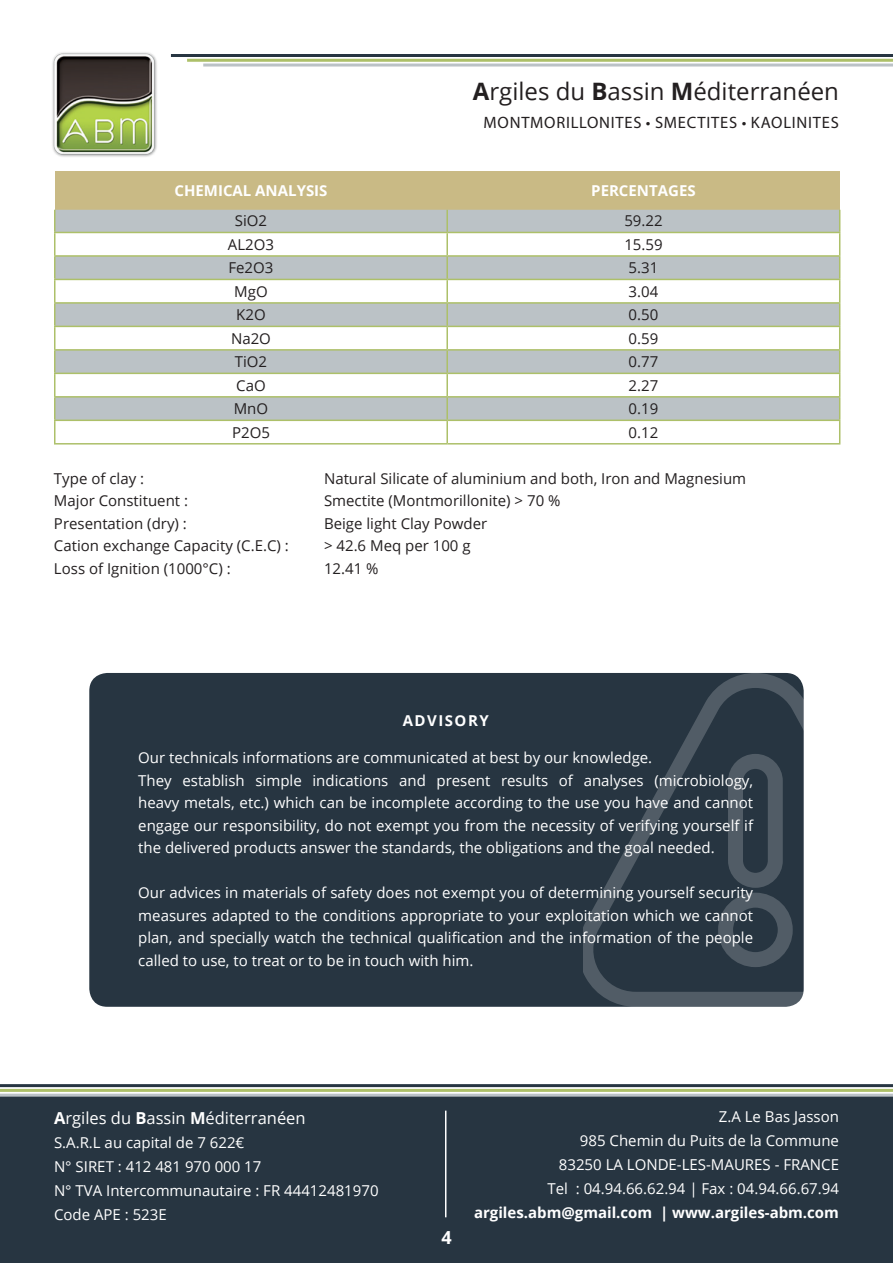
<style>
.page{position:relative;width:893px;height:1263px;background:#fff}
.page>*{position:absolute;margin:0;border:0;box-sizing:border-box;transform-origin:0 0}
.t1{font:24px "Open Sans";color:#231f20}
.t2{font:700 18px "Open Sans";color:#fff}
.t3{font:16.5px "Myriad Pro";letter-spacing:.045em;color:#231f20}
.t4{font:16.5px "Open Sans";color:#fff}
.t5{font:15px/22.5px "Open Sans";color:#fff}
.t6{font:15px "Open Sans";color:#231f20}
.t7{font:700 15px "Open Sans";color:#fff}
.t8{font:700 15px "Open Sans";letter-spacing:.1em;color:#fff}
.s1{font-weight:700}
</style>
<div class="page">
<div style="left:0;top:1094px;width:893px;height:169px;background:#273541"></div>
<hr style="left:0;top:1084px;width:893px;height:3px;background:#273541">
<hr style="left:0;top:1089px;width:893px;height:3px;background:#adc069">
<hr style="left:0;top:1094px;width:893px;height:3px;background:#bbc2c6">
<hr style="left:445px;top:1110px;width:1px;height:107px;background:#fff">
<img style="left:52px;top:52px;width:105px;height:105px">
<hr style="left:171px;top:54px;width:722px;height:3px;background:#273541">
<hr style="left:187px;top:59px;width:706px;height:3px;background:#adc069">
<hr style="left:203px;top:64px;width:690px;height:3px;background:#bbc2c6">
<div style="left:89px;top:673px;width:715px;height:334px;background:#273541;border-radius:18px"></div>
<div style="left:55px;top:171px;width:392px;height:39px;background:#c9ba85"></div>
<div style="left:447px;top:171px;width:393px;height:39px;background:#c9ba85"></div>
<svg style="left:56px;top:210px;width:783px;height:210px;fill:#bbc2c6"></svg>
<hr style="left:54px;top:210px;width:2px;height:22px;background:#adc069">
<hr style="left:446px;top:210px;width:2px;height:22px;background:#adc069">
<hr style="left:54px;top:232px;width:393px;height:1px;background:#adc069">
<hr style="left:54px;top:233px;width:2px;height:22px;background:#adc069">
<hr style="left:447px;top:232px;width:393px;height:1px;background:#adc069">
<hr style="left:446px;top:233px;width:2px;height:22px;background:#adc069">
<hr style="left:54px;top:255px;width:393px;height:2px;background:#adc069">
<hr style="left:54px;top:257px;width:2px;height:22px;background:#adc069">
<hr style="left:447px;top:255px;width:393px;height:2px;background:#adc069">
<hr style="left:446px;top:257px;width:2px;height:22px;background:#adc069">
<hr style="left:54px;top:279px;width:393px;height:1px;background:#adc069">
<hr style="left:54px;top:280px;width:2px;height:22px;background:#adc069">
<hr style="left:447px;top:279px;width:393px;height:1px;background:#adc069">
<hr style="left:446px;top:280px;width:2px;height:22px;background:#adc069">
<hr style="left:54px;top:302px;width:393px;height:2px;background:#adc069">
<hr style="left:54px;top:304px;width:2px;height:22px;background:#adc069">
<hr style="left:447px;top:302px;width:393px;height:2px;background:#adc069">
<hr style="left:446px;top:304px;width:2px;height:22px;background:#adc069">
<hr style="left:54px;top:326px;width:393px;height:1px;background:#adc069">
<hr style="left:54px;top:327px;width:2px;height:22px;background:#adc069">
<hr style="left:447px;top:326px;width:393px;height:1px;background:#adc069">
<hr style="left:446px;top:327px;width:2px;height:22px;background:#adc069">
<hr style="left:54px;top:349px;width:393px;height:2px;background:#adc069">
<hr style="left:54px;top:351px;width:2px;height:22px;background:#adc069">
<hr style="left:447px;top:349px;width:393px;height:2px;background:#adc069">
<hr style="left:446px;top:351px;width:2px;height:22px;background:#adc069">
<hr style="left:54px;top:373px;width:393px;height:1px;background:#adc069">
<hr style="left:54px;top:374px;width:2px;height:22px;background:#adc069">
<hr style="left:447px;top:373px;width:393px;height:1px;background:#adc069">
<hr style="left:446px;top:374px;width:2px;height:22px;background:#adc069">
<hr style="left:54px;top:396px;width:393px;height:2px;background:#adc069">
<hr style="left:54px;top:398px;width:2px;height:22px;background:#adc069">
<hr style="left:447px;top:396px;width:393px;height:2px;background:#adc069">
<hr style="left:446px;top:398px;width:2px;height:22px;background:#adc069">
<hr style="left:54px;top:420px;width:393px;height:1px;background:#adc069">
<hr style="left:54px;top:421px;width:2px;height:22px;background:#adc069">
<hr style="left:447px;top:420px;width:393px;height:1px;background:#adc069">
<hr style="left:446px;top:421px;width:2px;height:22px;background:#adc069">
<svg style="left:839px;top:210px;width:1px;height:233px"></svg>
<hr style="left:54px;top:443px;width:393px;height:1px;background:#adc069">
<hr style="left:447px;top:443px;width:393px;height:1px;background:#adc069">
<svg style="left:583px;top:673px;width:221px;height:334px"></svg>
<h1 class="t1" style="left:473px;top:75px;width:368px"><span class="s1">A</span>rgiles du <span class="s1">B</span>assin <span class="s1">M</span>éditerranéen</h1>
<p class="t3" style="left:484px;top:113px;width:357px">MONTMORILLONITES • SMECTITES • KAOLINITES</p>
<p class="t7" style="left:174px;top:180px;width:155px">CHEMICAL ANALYSIS</p>
<p class="t7" style="left:591px;top:180px;width:106px">PERCENTAGES</p>
<p class="t6" style="left:235px;top:211px;width:34px">SiO2</p>
<p class="t6" style="left:624px;top:211px;width:40px">59.22</p>
<p class="t6" style="left:228px;top:234px;width:48px">AL2O3</p>
<p class="t6" style="left:624px;top:234px;width:40px">15.59</p>
<p class="t6" style="left:228px;top:258px;width:46px">Fe2O3</p>
<p class="t6" style="left:629px;top:258px;width:31px">5.31</p>
<p class="t6" style="left:234px;top:281px;width:35px">MgO</p>
<p class="t6" style="left:629px;top:281px;width:31px">3.04</p>
<p class="t6" style="left:236px;top:305px;width:31px">K2O</p>
<p class="t6" style="left:629px;top:305px;width:31px">0.50</p>
<p class="t6" style="left:231px;top:328px;width:41px">Na2O</p>
<p class="t6" style="left:629px;top:328px;width:31px">0.59</p>
<p class="t6" style="left:235px;top:352px;width:34px">TiO2</p>
<p class="t6" style="left:629px;top:352px;width:31px">0.77</p>
<p class="t6" style="left:236px;top:375px;width:31px">CaO</p>
<p class="t6" style="left:629px;top:375px;width:31px">2.27</p>
<p class="t6" style="left:234px;top:399px;width:36px">MnO</p>
<p class="t6" style="left:629px;top:399px;width:31px">0.19</p>
<p class="t6" style="left:232px;top:422px;width:39px">P2O5</p>
<p class="t6" style="left:629px;top:422px;width:31px">0.12</p>
<p class="t6" style="left:54px;top:468px;width:92px">Type of clay :</p>
<p class="t6" style="left:324px;top:468px;width:424px">Natural Silicate of aluminium and both, Iron and Magnesium</p>
<p class="t6" style="left:54px;top:490px;width:136px">Major Constituent :</p>
<p class="t6" style="left:324px;top:490px;width:238px">Smectite (Montmorillonite) &gt; 70 %</p>
<p class="t6" style="left:54px;top:513px;width:134px">Presentation (dry) :</p>
<p class="t6" style="left:324px;top:513px;width:165px">Beige light Clay Powder</p>
<p class="t6" style="left:54px;top:535px;width:236px">Cation exchange Capacity (C.E.C) :</p>
<p class="t6" style="left:324px;top:535px;width:148px">&gt; 42.6 Meq per 100 g</p>
<p class="t6" style="left:54px;top:558px;width:178px">Loss of Ignition (1000°C) :</p>
<p class="t6" style="left:324px;top:558px;width:56px">12.41 %</p>
<p class="t8" style="left:403px;top:709px;width:88px">ADVISORY</p>
<p class="t5" style="left:138px;top:746px;width:616px">Our technicals informations are communicated at best by our knowledge.<br>They establish simple indications and present results of analyses (microbiology, heavy metals, etc.) which can be incomplete according to the use you have and cannot engage our responsibility, do not exempt you from the necessity of verifying yourself if the delivered products answer the standards, the obligations and the goal needed.</p>
<p class="t5" style="left:138px;top:881px;width:616px;text-align:justify">Our advices in materials of safety does not exempt you of determining yourself security measures adapted to the conditions appropriate to your exploitation which we cannot plan, and specially watch the technical qualification and the information of the people called to use, to treat or to be in touch with him.</p>
<p class="t4" style="left:54px;top:1106px;width:253px"><span class="s1">A</span>rgiles du <span class="s1">B</span>assin <span class="s1">M</span>éditerranéen</p>
<p class="t5" style="left:54px;top:1130px;width:326px;line-height:24px">S.A.R.L au capital de 7 622€<br>N° SIRET : 412 481 970 000 17<br>N° TVA Intercommunautaire : FR 44412481970<br>Code APE : 523E</p>
<p class="t2" style="left:441px;top:1225px;width:12px">4</p>
<p class="t5" style="left:547px;top:1104px;width:293px;line-height:24px;text-align:right">Z.A Le Bas Jasson<br>985 Chemin du Puits de la Commune<br>83250 LA LONDE-LES-MAURES - FRANCE<br>Tel : 04.94.66.62.94 | Fax : 04.94.66.67.94</p>
<p class="t7" style="left:474px;top:1202px;width:366px">argiles.abm@gmail.com | www.argiles-abm.com</p>
</div>
